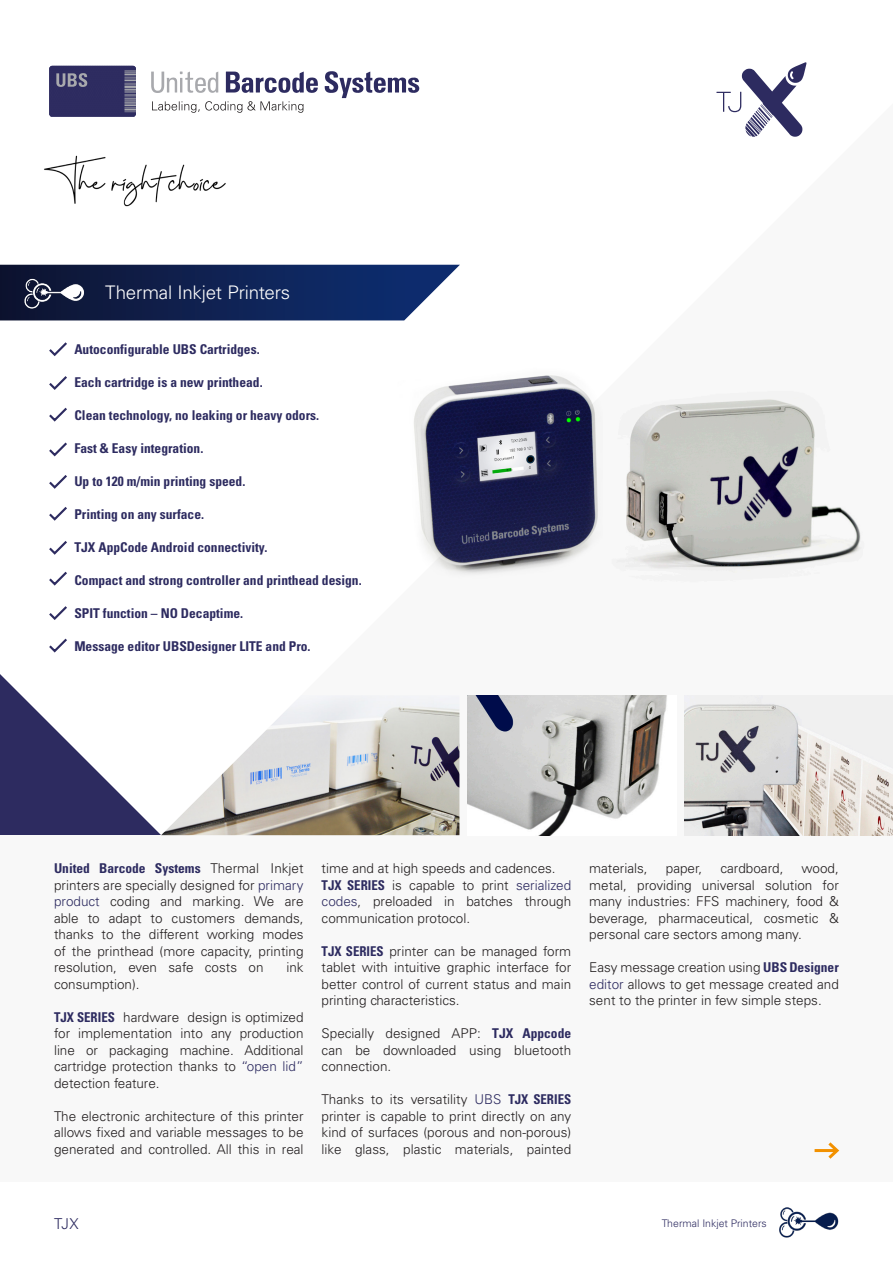
<style>
.page{position:relative;width:893px;height:1263px;background:#fff}
.page>*{position:absolute;margin:0;border:0;box-sizing:border-box;transform-origin:0 0}
.t1{font:300 18.75px "Univers";letter-spacing:-.01em;color:#fff}
.t2{font:300 15px "Univers";color:#2d2b60}
.text{font:300 13.5px/16.5px "Univers";color:#231f20;text-align:justify}
.t3{font:700 condensed 13.5px "Univers";color:#2d2b60}
.t4{font:300 10.5px "Univers";color:#2d2b60}
.s1{font-weight:700;font-stretch:condensed;color:#2d2b60}
.s2{color:#2d2b60}
</style>
<div class="page">
<svg style="left:0;top:674px;width:161px;height:161px"></svg>
<div style="left:0;top:835px;width:893px;height:363px;background:#f8f8f8"></div>
<hr style="left:815px;top:1149px;width:22px;height:3px;background:#f29100">
<svg style="left:825px;top:1142px;width:15px;height:17px"></svg>
<svg style="left:49px;top:342px;width:18px;height:15px"></svg>
<svg style="left:49px;top:376px;width:18px;height:14px"></svg>
<svg style="left:49px;top:442px;width:18px;height:15px"></svg>
<svg style="left:49px;top:407px;width:18px;height:15px"></svg>
<svg style="left:49px;top:475px;width:18px;height:14px"></svg>
<svg style="left:49px;top:507px;width:18px;height:14px"></svg>
<svg style="left:49px;top:541px;width:18px;height:14px"></svg>
<svg style="left:49px;top:571px;width:18px;height:15px"></svg>
<svg style="left:49px;top:606px;width:18px;height:14px"></svg>
<div style="left:0;top:1182px;width:893px;height:81px;background:#fff"></div>
<svg style="left:0;top:265px;width:460px;height:55px;background:#1f3363"></svg>
<img style="left:468px;top:695px;width:199px;height:140px">
<img style="left:161px;top:695px;width:298px;height:140px">
<img style="left:684px;top:695px;width:209px;height:140px">
<img style="left:414px;top:375px;width:187px;height:201px">
<img style="left:612px;top:391px;width:252px;height:191px">
<svg style="left:49px;top:638px;width:18px;height:15px"></svg>
<img style="left:15px;top:264px;width:77px;height:57px">
<img style="left:779px;top:1207px;width:60px;height:31px">
<svg style="left:716px;top:62px;width:90px;height:75px"></svg>
<img style="left:44px;top:155px;width:182px;height:52px">
<svg style="left:325px;top:71px;width:94px;height:27px"></svg>
<svg style="left:226px;top:72px;width:92px;height:21px"></svg>
<svg style="left:151px;top:71px;width:67px;height:22px"></svg>
<svg style="left:49px;top:66px;width:87px;height:51px;background:#3c3a69"></svg>
<svg style="left:152px;top:101px;width:151px;height:12px"></svg>
<p class="t1" style="left:105px;top:281px;width:187px">Thermal Inkjet Printers</p>
<p class="t3" style="left:74px;top:341px;width:187px">Autoconfigurable UBS Cartridges.</p>
<p class="t3" style="left:74px;top:374px;width:190px">Each cartridge is a new printhead.</p>
<p class="t3" style="left:74px;top:407px;width:246px">Clean technology, no leaking or heavy odors.</p>
<p class="t3" style="left:74px;top:440px;width:130px">Fast &amp; Easy integration.</p>
<p class="t3" style="left:74px;top:473px;width:172px">Up to 120 m/min printing speed.</p>
<p class="t3" style="left:74px;top:506px;width:131px">Printing on any surface.</p>
<p class="t3" style="left:74px;top:539px;width:194px">TJX AppCode Android connectivity.</p>
<p class="t3" style="left:74px;top:572px;width:289px">Compact and strong controller and printhead design.</p>
<p class="t3" style="left:74px;top:605px;width:170px">SPIT function – NO Decaptime.</p>
<p class="t3" style="left:74px;top:638px;width:238px">Message editor UBSDesigner LITE and Pro.</p>
<p class="text" style="left:54px;top:860px;width:251px"><span class="s1">United Barcode Systems</span> Thermal Inkjet printers are specially designed for <span class="s2">primary product</span> coding and marking. We are able to adapt to customers demands, thanks to the different working modes of the printhead (more capacity, printing resolution, even safe costs on</p>
<p class="text" style="left:286px;top:959px;width:19px">ink</p>
<p class="text" style="left:54px;top:976px;width:87px">consumption).</p>
<p class="text" style="left:54px;top:1009px;width:251px"><span class="s1">TJX SERIES</span> hardware design is optimized for implementation into any production line or packaging machine. Additional cartridge protection thanks to <span class="s2">“open lid” </span>detection feature.</p>
<p class="text" style="left:54px;top:1108px;width:251px">The electronic architecture of this printer allows fixed and variable messages to be generated and controlled. All this in real</p>
<p class="text" style="left:322px;top:860px;width:236px">time and at high speeds and cadences.</p>
<p class="text" style="left:322px;top:877px;width:251px"><span class="s1">TJX SERIES</span> is capable to print <span class="s2">serialized codes</span>, preloaded in batches through communication protocol.</p>
<p class="text" style="left:322px;top:943px;width:251px"><span class="s1">TJX SERIES</span> printer can be managed form tablet with intuitive graphic interface for better control of current status and main printing characteristics.</p>
<p class="text" style="left:322px;top:1025px;width:251px">Specially designed APP: <span class="s1">TJX Appcode </span>can be downloaded using bluetooth connection.</p>
<p class="text" style="left:322px;top:1091px;width:251px">Thanks to its versatility <span class="s2">UBS</span> <span class="s1">TJX SERIES </span>printer is capable to print directly on any kind of surfaces (porous and non-porous) like glass, plastic materials, painted</p>
<p class="text" style="left:589px;top:860px;width:251px;text-indent:212px">wood, metal, providing universal solution for many industries: FFS machinery, food &amp; beverage, pharmaceutical, cosmetic &amp; personal care sectors among many.</p>
<p class="text" style="left:589px;top:959px;width:251px">Easy message creation using <span class="s1">UBS Designer </span><span class="s2">editor</span> allows to get message created and sent to the printer in few simple steps.</p>
<p class="text" style="left:589px;top:860px;width:60px">materials,</p>
<p class="text" style="left:666px;top:860px;width:38px">paper,</p>
<p class="text" style="left:720px;top:860px;width:65px">cardboard,</p>
<p class="t2" style="left:54px;top:1215px;width:26px">TJX</p>
<p class="t4" style="left:662px;top:1217px;width:107px">Thermal Inkjet Printers</p>
</div>
